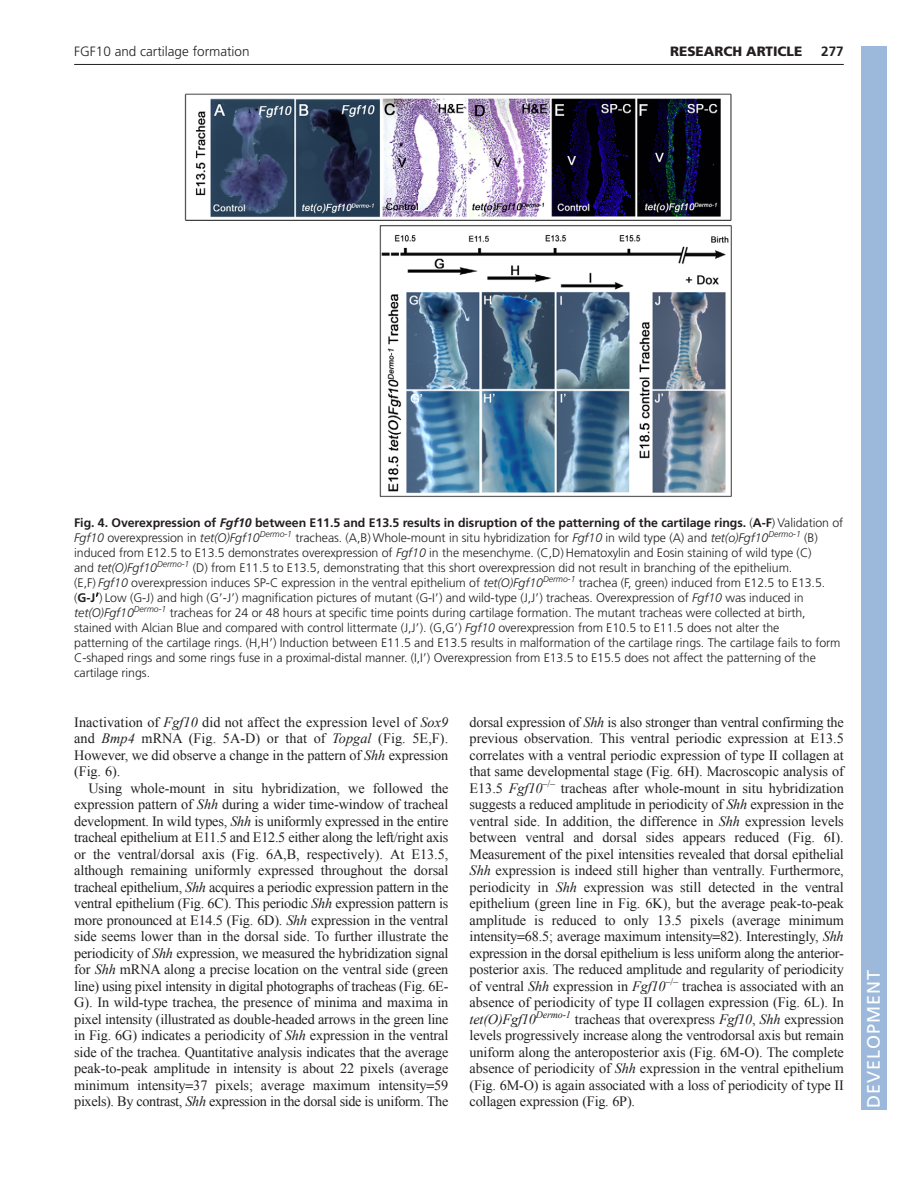
<style>
.page{position:relative;width:918px;height:1188px;background:#fff}
.page>*{position:absolute;margin:0;border:0;box-sizing:border-box;transform-origin:0 0}
.t1{font:18px "Frutiger LT Std";letter-spacing:.055em;color:#fff}
.t2{font:14.25px/16.5px "Times New Roman";letter-spacing:-.015em;color:#231f20;text-align:justify}
.t3{font:300 13.5px "Frutiger LT Std";color:#231f20}
.t4{font:900 13.5px "Frutiger LT Std";color:#231f20}
.t5{font:700 13.5px "Frutiger LT Std";color:#231f20}
.t6{font:300 12.3px/15px "Frutiger LT Std";letter-spacing:-.005em;color:#231f20}
.s1{font-weight:700}
.s2{font-weight:700;font-style:italic}
.s3{font-style:italic}
.s4{font-family:"Mathematical Pi One";font-weight:400}
</style>
<div class="page">
<hr style="left:74px;top:64px;width:770px;height:1px;background:#231f20">
<img style="left:184px;top:93px;width:548px;height:404px">
<div style="left:861px;top:46px;width:25px;height:1064px;background:#9cb9db"></div>
<p class="t3" style="left:74px;top:46px;width:177px">FGF10 and cartilage formation</p>
<p class="t4" style="left:670px;top:46px;width:134px">RESEARCH ARTICLE</p>
<p class="t5" style="left:821px;top:46px;width:24px">277</p>
<p class="t6" style="left:74px;top:516px;width:771px"><span class="s1">Fig. 4. Overexpression of</span> <span class="s2">Fgf10</span> <span class="s1">between E11.5 and E13.5 results in disruption of the patterning of the cartilage rings.</span> (<span class="s1">A-F</span>) Validation of <span class="s3">Fgf10</span> overexpression in <span class="s3">tet(O)Fgf10</span><sup>Dermo-1</sup> tracheas. (A,B) Whole-mount in situ hybridization for <span class="s3">Fgf10</span> in wild type (A) and <span class="s3">tet(o)Fgf10</span><sup>Dermo-1</sup> (B) induced from E12.5 to E13.5 demonstrates overexpression of <span class="s3">Fgf10</span> in the mesenchyme. (C,D) Hematoxylin and Eosin staining of wild type (C)<br>and <span class="s3">tet(O)Fgf10</span><sup>Dermo-1</sup> (D) from E11.5 to E13.5, demonstrating that this short overexpression did not result in branching of the epithelium.<br>(E,F) <span class="s3">Fgf10</span> overexpression induces SP-C expression in the ventral epithelium of <span class="s3">tet(O)Fgf10</span><sup>Dermo-1</sup> trachea (F, green) induced from E12.5 to E13.5. (<span class="s1">G-J</span><span class="s4">-</span>) Low (G-J) and high (G<span class="s4">-</span>-J<span class="s4">-</span>) magnification pictures of mutant (G-I<span class="s4">-</span>) and wild-type (J,J<span class="s4">-</span>) tracheas. Overexpression of <span class="s3">Fgf10</span> was induced in <span class="s3">tet(O)Fgf10</span><sup>Dermo-1</sup> tracheas for 24 or 48 hours at specific time points during cartilage formation. The mutant tracheas were collected at birth, stained with Alcian Blue and compared with control littermate (J,J<span class="s4">-</span>). (G,G<span class="s4">-</span>) <span class="s3">Fgf10</span> overexpression from E10.5 to E11.5 does not alter the<br>patterning of the cartilage rings. (H,H<span class="s4">-</span>) Induction between E11.5 and E13.5 results in malformation of the cartilage rings. The cartilage fails to form C-shaped rings and some rings fuse in a proximal-distal manner. (I,I<span class="s4">-</span>) Overexpression from E13.5 to E15.5 does not affect the patterning of the cartilage rings.</p>
<p class="t2" style="left:74px;top:714px;width:376px">Inactivation of <span class="s3">Fgf10</span> did not affect the expression level of <span class="s3">Sox9 </span>and <span class="s3">Bmp4</span> mRNA (Fig. 5A-D) or that of <span class="s3">Topgal</span> (Fig. 5E,F).<br>However, we did observe a change in the pattern of <span class="s3">Shh</span> expression (Fig. 6).</p>
<p class="t2" style="left:74px;top:780px;width:376px;text-indent:14px">Using whole-mount in situ hybridization, we followed the expression pattern of <span class="s3">Shh</span> during a wider time-window of tracheal development. In wild types, <span class="s3">Shh</span> is uniformly expressed in the entire tracheal epithelium at E11.5 and E12.5 either along the left/right axis or the ventral/dorsal axis (Fig. 6A,B, respectively). At E13.5, although remaining uniformly expressed throughout the dorsal tracheal epithelium, <span class="s3">Shh</span> acquires a periodic expression pattern in the ventral epithelium (Fig. 6C). This periodic <span class="s3">Shh</span> expression pattern is more pronounced at E14.5 (Fig. 6D). <span class="s3">Shh</span> expression in the ventral side seems lower than in the dorsal side. To further illustrate the periodicity of <span class="s3">Shh</span> expression, we measured the hybridization signal for <span class="s3">Shh</span> mRNA along a precise location on the ventral side (green line) using pixel intensity in digital photographs of tracheas (Fig. 6E-G). In wild-type trachea, the presence of minima and maxima in pixel intensity (illustrated as double-headed arrows in the green line in Fig. 6G) indicates a periodicity of <span class="s3">Shh</span> expression in the ventral side of the trachea. Quantitative analysis indicates that the average peak-to-peak amplitude in intensity is about 22 pixels (average minimum intensity 37 pixels; average maximum intensity 59 pixels). By contrast, <span class="s3">Shh</span> expression in the dorsal side is uniform. The</p>
<p class="t2" style="left:470px;top:714px;width:376px">dorsal expression of <span class="s3">Shh</span> is also stronger than ventral confirming the previous observation. This ventral periodic expression at E13.5 correlates with a ventral periodic expression of type II collagen at that same developmental stage (Fig. 6H). Macroscopic analysis of E13.5 <span class="s3">Fgf10</span><sup>–/–</sup> tracheas after whole-mount in situ hybridization suggests a reduced amplitude in periodicity of <span class="s3">Shh</span> expression in the ventral side. In addition, the difference in <span class="s3">Shh</span> expression levels between ventral and dorsal sides appears reduced (Fig. 6I).<br>Measurement of the pixel intensities revealed that dorsal epithelial <span class="s3">Shh</span> expression is indeed still higher than ventrally. Furthermore, periodicity in <span class="s3">Shh</span> expression was still detected in the ventral epithelium (green line in Fig. 6K), but the average peak-to-peak amplitude is reduced to only 13.5 pixels (average minimum intensity 68.5; average maximum intensity 82). Interestingly, <span class="s3">Shh </span>expression in the dorsal epithelium is less uniform along the anterior&shy;posterior axis. The reduced amplitude and regularity of periodicity of ventral <span class="s3">Shh</span> expression in <span class="s3">Fgf10</span><sup>–/–</sup> trachea is associated with an absence of periodicity of type II collagen expression (Fig. 6L). In <span class="s3">tet(O)Fgf10</span><sup>Dermo-1</sup> tracheas that overexpress <span class="s3">Fgf10</span>, <span class="s3">Shh</span> expression levels progressively increase along the ventrodorsal axis but remain uniform along the anteroposterior axis (Fig. 6M-O). The complete absence of periodicity of <span class="s3">Shh</span> expression in the ventral epithelium (Fig. 6M-O) is again associated with a loss of periodicity of type II collagen expression (Fig. 6P).</p>
<p class="t1" style="left:863px;top:1108px;width:140px;rotate:-90deg">DEVELOPMENT</p>
</div>
